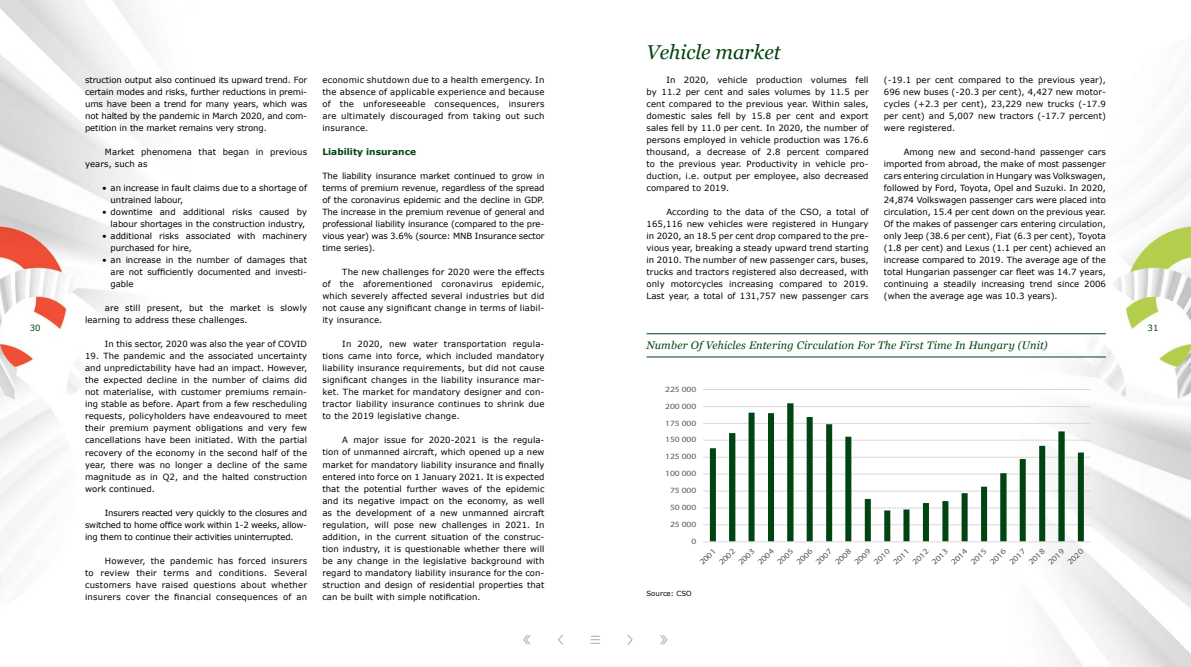
<style>
.page{position:relative;width:1191px;height:667px;background:#fff}
.page>*{position:absolute;margin:0;border:0;box-sizing:border-box;transform-origin:0 0}
.t1{font:italic 20px "Georgia";color:#041}
.t2{font:italic 11px "Georgia";letter-spacing:.015em;color:#041}
.t3{font:700 9px "Verdana";color:#041}
.t4{font:8.5px/12px "Verdana";letter-spacing:.01em;color:#000;text-align:justify}
.t5{font:8.5px "Verdana";color:#041}
.t6{font:8px "Calibri";letter-spacing:-.005em;color:#595959;scale:1.2 1}
.t7{font:7px "Verdana";color:#000}
</style>
<div class="page">
<img style="left:0;top:0;width:1191px;height:666px">
<hr style="left:646px;top:333px;width:460px;height:1px;background:#041">
<hr style="left:646px;top:356px;width:460px;height:1px;background:#041">
<hr style="left:703px;top:524px;width:387px;height:1px;background:#d9d9d9">
<hr style="left:703px;top:507px;width:387px;height:1px;background:#d9d9d9">
<hr style="left:703px;top:490px;width:387px;height:1px;background:#d9d9d9">
<hr style="left:703px;top:473px;width:387px;height:1px;background:#d9d9d9">
<hr style="left:703px;top:456px;width:387px;height:1px;background:#d9d9d9">
<hr style="left:703px;top:439px;width:387px;height:1px;background:#d9d9d9">
<hr style="left:703px;top:422px;width:387px;height:1px;background:#d9d9d9">
<hr style="left:703px;top:406px;width:387px;height:1px;background:#d9d9d9">
<hr style="left:703px;top:389px;width:387px;height:1px;background:#d9d9d9">
<svg style="left:710px;top:403px;width:373px;height:138px"></svg>
<hr style="left:703px;top:541px;width:387px;height:1px;background:#d9d9d9">
<svg style="left:523px;top:634px;width:7px;height:10px"></svg>
<svg style="left:558px;top:634px;width:5px;height:10px"></svg>
<svg style="left:591px;top:635px;width:9px;height:8px"></svg>
<svg style="left:628px;top:634px;width:5px;height:10px"></svg>
<svg style="left:660px;top:634px;width:8px;height:10px"></svg>
<h1 class="t1" style="left:646px;top:38px;width:136px">Vehicle market</h1>
<p class="t4" style="left:85px;top:74px;width:223px">struction output also continued its upward trend. For certain modes and risks, further reductions in premi&shy;ums have been a trend for many years, which was not halted by the pandemic in March 2020, and com&shy;petition in the market remains very strong.</p>
<p class="t4" style="left:85px;top:146px;width:223px;text-indent:20px">Market phenomena that began in previous years, such as</p>
<p class="t4" style="left:111px;top:182px;width:198px;text-indent:-8px">• an increase in fault claims due to a shortage of untrained labour,</p>
<p class="t4" style="left:102px;top:206px;width:206px;text-align:right">• downtime and additional risks caused by labour shortages in the construction industry,</p>
<p class="t4" style="left:111px;top:230px;width:198px;text-indent:-8px">• additional risks associated with machinery purchased for hire,</p>
<p class="t4" style="left:111px;top:254px;width:198px;text-indent:-8px">• an increase in the number of damages that are not sufficiently documented and investi&shy;gable</p>
<p class="t4" style="left:85px;top:302px;width:223px;text-indent:20px">are still present, but the market is slowly learning to address these challenges.</p>
<p class="t4" style="left:105px;top:338px;width:204px">In this sector, 2020 was also the year of COVID</p>
<p class="t4" style="left:85px;top:350px;width:224px">19. The pandemic and the associated uncertainty and unpredictability have had an impact. However, the expected decline in the number of claims did not materialise, with customer premiums remain&shy;ing stable as before. Apart from a few rescheduling requests, policyholders have endeavoured to meet their premium payment obligations and very few cancellations have been initiated. With the partial recovery of the economy in the second half of the year, there was no longer a decline of the same magnitude as in Q2, and the halted construction work continued.</p>
<p class="t4" style="left:85px;top:506px;width:224px;text-indent:20px">Insurers reacted very quickly to the closures and switched to home office work within 1-2 weeks, allow&shy;ing them to continue their activities uninterrupted.</p>
<p class="t4" style="left:85px;top:554px;width:223px;text-indent:20px">However, the pandemic has forced insurers to review their terms and conditions. Several customers have raised questions about whether insurers cover the financial consequences of an</p>
<p class="t4" style="left:646px;top:74px;width:224px;text-indent:20px">In 2020, vehicle production volumes fell by 11.2 per cent and sales volumes by 11.5 per cent compared to the previous year. Within sales, domestic sales fell by 15.8 per cent and export sales fell by 11.0 per cent. In 2020, the number of persons employed in vehicle production was 176.6 thousand, a decrease of 2.8 percent compared to the previous year. Productivity in vehicle pro&shy;duction, i.e. output per employee, also decreased compared to 2019.</p>
<p class="t4" style="left:646px;top:206px;width:224px;text-indent:20px">According to the data of the CSO, a total of 165,116 new vehicles were registered in Hungary in 2020, an 18.5 per cent drop compared to the pre&shy;vious year, breaking a steady upward trend starting in 2010. The number of new passenger cars, buses, trucks and tractors registered also decreased, with only motorcycles increasing compared to 2019.<br>Last year, a total of 131,757 new passenger cars</p>
<p class="t4" style="left:322px;top:74px;width:224px">economic shutdown due to a health emergency. In the absence of applicable experience and because of the unforeseeable consequences, insurers are ultimately discouraged from taking out such insurance.</p>
<p class="t3" style="left:322px;top:146px;width:95px">Liability insurance</p>
<p class="t4" style="left:322px;top:170px;width:224px">The liability insurance market continued to grow in terms of premium revenue, regardless of the spread of the coronavirus epidemic and the decline in GDP.<br>The increase in the premium revenue of general and professional liability insurance (compared to the pre&shy;vious year) was 3.6% (source: MNB Insurance sector time series).</p>
<p class="t4" style="left:322px;top:266px;width:223px;text-indent:20px">The new challenges for 2020 were the effects of the aforementioned coronavirus epidemic, which severely affected several industries but did not cause any significant change in terms of liabil&shy;ity insurance.</p>
<p class="t4" style="left:322px;top:338px;width:223px;text-indent:20px">In 2020, new water transportation regula&shy;tions came into force, which included mandatory liability insurance requirements, but did not cause significant changes in the liability insurance mar&shy;ket. The market for mandatory designer and con&shy;tractor liability insurance continues to shrink due to the 2019 legislative change.</p>
<p class="t4" style="left:322px;top:434px;width:224px;text-indent:20px">A major issue for 2020-2021 is the regula&shy;tion of unmanned aircraft, which opened up a new market for mandatory liability insurance and finally entered into force on 1 January 2021. It is expected that the potential further waves of the epidemic and its negative impact on the economy, as well as the development of a new unmanned aircraft regulation, will pose new challenges in 2021. In addition, in the current situation of the construc&shy;tion industry, it is questionable whether there will be any change in the legislative background with regard to mandatory liability insurance for the con&shy;struction and design of residential properties that can be built with simple notification.</p>
<p class="t4" style="left:884px;top:74px;width:223px">(-19.1 per cent compared to the previous year), 696 new buses (-20.3 per cent), 4,427 new motor&shy;cycles (+2.3 per cent), 23,229 new trucks (-17.9 per cent) and 5,007 new tractors (-17.7 percent) were registered.</p>
<p class="t4" style="left:884px;top:146px;width:223px;text-indent:20px">Among new and second-hand passenger cars imported from abroad, the make of most passenger cars entering circulation in Hungary was Volkswagen, followed by Ford, Toyota, Opel and Suzuki. In 2020, 24,874 Volkswagen passenger cars were placed into circulation, 15.4 per cent down on the previous year.<br>Of the makes of passenger cars entering circulation, only Jeep (38.6 per cent), Fiat (6.3 per cent), Toyota (1.8 per cent) and Lexus (1.1 per cent) achieved an increase compared to 2019. The average age of the total Hungarian passenger car fleet was 14.7 years, continuing a steadily increasing trend since 2006 (when the average age was 10.3 years).</p>
<p class="t5" style="left:30px;top:322px;width:12px">30</p>
<p class="t5" style="left:1147px;top:322px;width:12px">31</p>
<p class="t2" style="left:646px;top:336px;width:402px">Number Of Vehicles Entering Circulation For The First Time In Hungary (Unit)</p>
<p class="t6" style="left:665px;top:384px;width:27px">225 000</p>
<p class="t6" style="left:665px;top:401px;width:27px">200 000</p>
<p class="t6" style="left:665px;top:417px;width:27px">175 000</p>
<p class="t6" style="left:665px;top:434px;width:27px">150 000</p>
<p class="t6" style="left:665px;top:451px;width:27px">125 000</p>
<p class="t6" style="left:665px;top:468px;width:27px">100 000</p>
<p class="t6" style="left:670px;top:485px;width:23px">75 000</p>
<p class="t6" style="left:670px;top:502px;width:23px">50 000</p>
<p class="t6" style="left:670px;top:519px;width:23px">25 000</p>
<p class="t6" style="left:691px;top:536px;width:6px">0</p>
<p class="t6" style="left:697px;top:559px;width:18px;rotate:-45deg">2001</p>
<p class="t6" style="left:716px;top:559px;width:18px;rotate:-45deg">2002</p>
<p class="t6" style="left:736px;top:559px;width:18px;rotate:-45deg">2003</p>
<p class="t6" style="left:755px;top:559px;width:18px;rotate:-45deg">2004</p>
<p class="t6" style="left:774px;top:559px;width:18px;rotate:-45deg">2005</p>
<p class="t6" style="left:794px;top:559px;width:18px;rotate:-45deg">2006</p>
<p class="t6" style="left:813px;top:559px;width:18px;rotate:-45deg">2007</p>
<p class="t6" style="left:833px;top:559px;width:18px;rotate:-45deg">2008</p>
<p class="t6" style="left:852px;top:559px;width:18px;rotate:-45deg">2009</p>
<p class="t6" style="left:871px;top:559px;width:18px;rotate:-45deg">2010</p>
<p class="t6" style="left:891px;top:559px;width:18px;rotate:-45deg">2011</p>
<p class="t6" style="left:910px;top:559px;width:18px;rotate:-45deg">2012</p>
<p class="t6" style="left:929px;top:559px;width:18px;rotate:-45deg">2013</p>
<p class="t6" style="left:949px;top:559px;width:18px;rotate:-45deg">2014</p>
<p class="t6" style="left:968px;top:559px;width:18px;rotate:-45deg">2015</p>
<p class="t6" style="left:987px;top:559px;width:18px;rotate:-45deg">2016</p>
<p class="t6" style="left:1007px;top:559px;width:18px;rotate:-45deg">2017</p>
<p class="t6" style="left:1026px;top:559px;width:18px;rotate:-45deg">2018</p>
<p class="t6" style="left:1045px;top:559px;width:18px;rotate:-45deg">2019</p>
<p class="t6" style="left:1065px;top:559px;width:18px;rotate:-45deg">2020</p>
<p class="t7" style="left:646px;top:588px;width:47px">Source: CSO</p>
</div>
